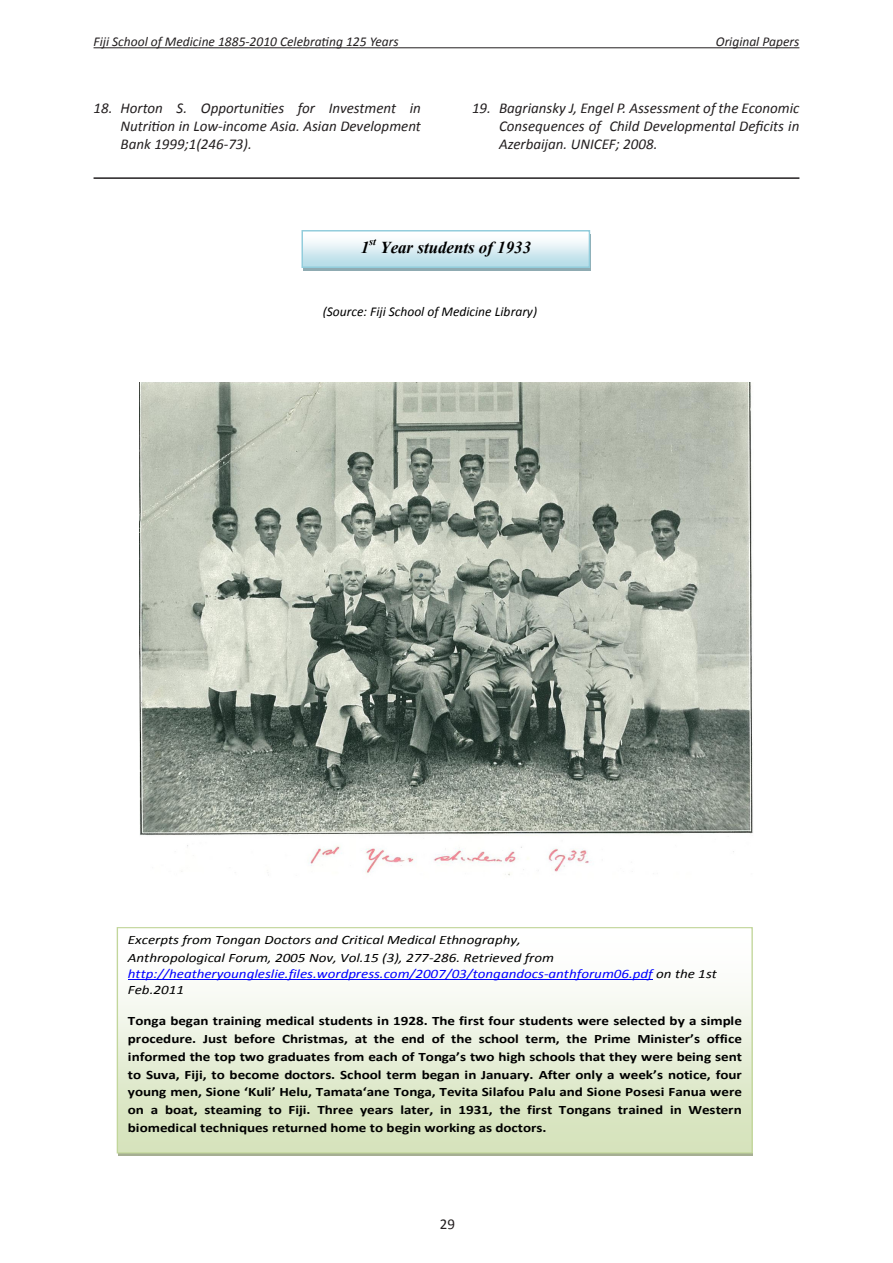
<style>
.page{position:relative;width:893px;height:1263px;background:#fff}
.page>*{position:absolute;margin:0;border:0;box-sizing:border-box;transform-origin:0 0}
.t1{font:italic 700 21px "Aparajita";color:#000}
.t2{font:italic 15px/18px "Calibri";color:#231f20;text-align:justify}
.t3{font:15px "Calibri";color:#231f20}
.t4{font:italic 13.5px "Calibri";color:#231f20}
.t5{font:italic 13.5px "Calibri";color:#000}
.t6{font:700 12.75px/18px "Calibri";letter-spacing:-.005em;color:#000;text-align:justify;scale:1.18 1}
.t7{font:italic 12.75px/18px "Calibri";color:#000;scale:1.18 1}
.t8{font:italic 12.75px/15.6px "Calibri";color:#00f;scale:1.18 1}
.s1{color:#000}
</style>
<div class="page">
<hr style="left:94px;top:47px;width:705px;height:1px;background:#231f20">
<div style="left:304px;top:234px;width:287px;height:36px;background:#8fabb2"></div>
<svg style="left:304px;top:234px;width:283px;height:31px;background:#dceef3"></svg>
<div style="left:301px;top:230px;width:289px;height:38px;border:2px solid #92cddc"></div>
<hr style="left:94px;top:177px;width:705px;height:2px;background:#231f20">
<img style="left:140px;top:383px;width:613px;height:493px">
<div style="left:117px;top:928px;width:635px;height:225px;background:linear-gradient(to bottom,#fff,#d3e0b7)"></div>
<div style="left:117px;top:927px;width:636px;height:226px;border:1px solid #c2d69b"></div>
<hr style="left:128px;top:979px;width:525px;height:1px;background:#00f">
<p class="t4" style="left:94px;top:33px;width:307px">Fiji School of Medicine 1885-2010 Celebrating 125 Years</p>
<p class="t4" style="left:716px;top:33px;width:85px">Original Papers</p>
<p class="t2" style="left:121px;top:99px;width:302px;text-indent:-27px">18. Horton S. Opportunities for Investment in Nutrition in Low-income Asia. Asian Development Bank 1999;1(246-73).</p>
<p class="t2" style="left:499px;top:99px;width:302px;text-indent:-27px">19. Bagriansky J, Engel P. Assessment of the Economic Consequences of Child Developmental Deficits in Azerbaijan. UNICEF; 2008.</p>
<p class="t1" style="left:361px;top:238px;width:172px">1<sup>st</sup> Year students of 1933</p>
<p class="t5" style="left:323px;top:302px;width:216px">(Source: Fiji School of Medicine Library)</p>
<p class="t7" style="left:128px;top:931px;width:363px">Excerpts from Tongan Doctors and Critical Medical Ethnography,<br>Anthropological Forum, 2005 Nov, Vol.15 (3), 277-286. Retrieved from</p>
<p class="t8" style="left:128px;top:965px;width:501px">http://heatheryoungleslie.files.wordpress.com/2007/03/tongandocs-anthforum06.pdf <span class="s1">on the 1st<br>Feb.2011</span></p>
<p class="t6" style="left:128px;top:1011px;width:522px">Tonga began training medical students in 1928. The first four students were selected by a simple procedure. Just before Christmas, at the end of the school term, the Prime Minister’s office informed the top two graduates from each of Tonga’s two high schools that they were being sent to Suva, Fiji, to become doctors. School term began in January. After only a week’s notice, four young men, Sione ‘Kuli’ Helu, Tamata‘ane Tonga, Tevita Silafou Palu and Sione Posesi Fanua were on a boat, steaming to Fiji. Three years later, in 1931, the first Tongans trained in Western biomedical techniques returned home to begin working as doctors.</p>
<p class="t3" style="left:440px;top:1214px;width:17px">29</p>
</div>
